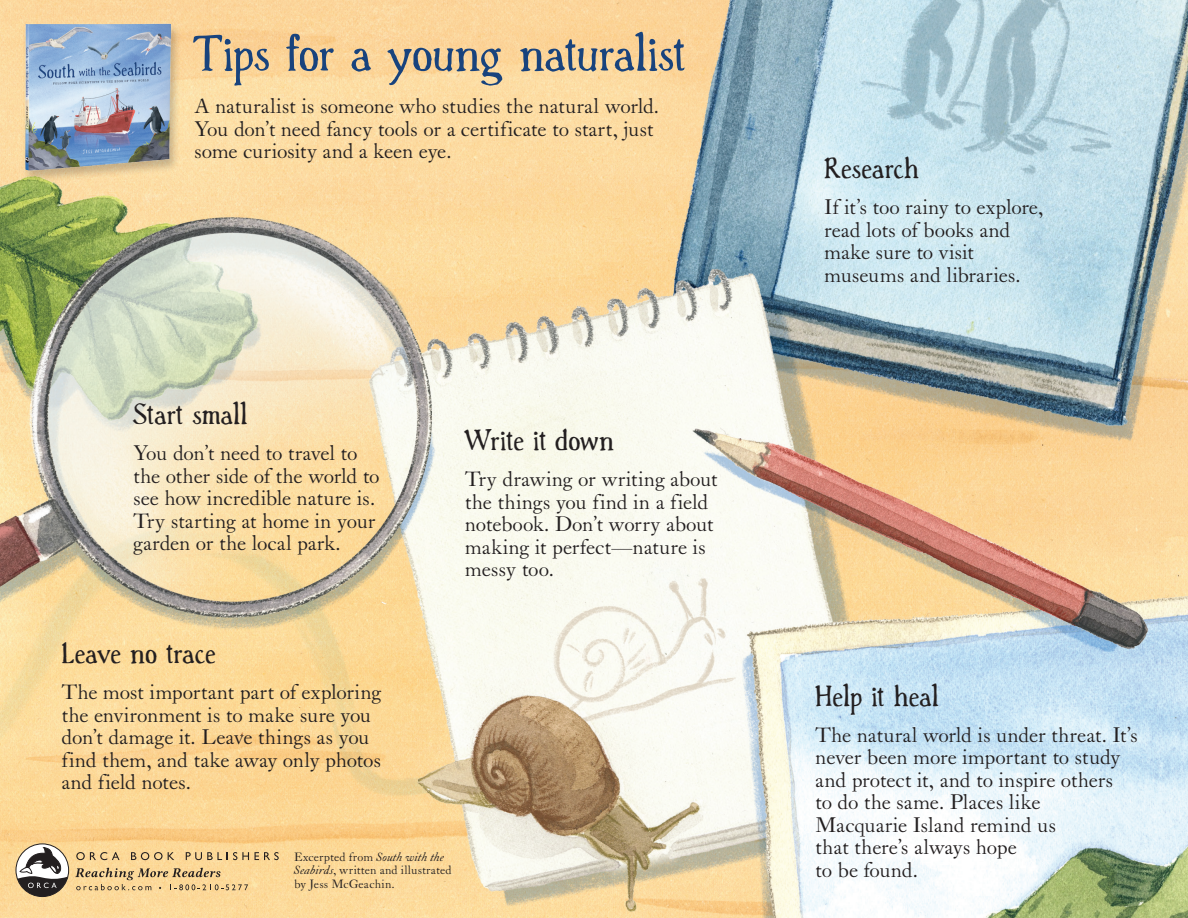
<style>
.page{position:relative;width:1188px;height:918px;background:#fff}
.page>*{position:absolute;margin:0;border:0;box-sizing:border-box;transform-origin:0 0}
.t1{font:54px "Han Srf";letter-spacing:-.02em;color:#18437d}
.t2{font:31.5px "Han Srf";letter-spacing:-.015em;color:#231f20}
.t3{font:21px/22.5px "LTC Caslon Pro";letter-spacing:-.02em;color:#231f20}
.t4{font:12px/13.5px "LTC Caslon Pro";letter-spacing:.005em;color:#231f20}
.s1{font-style:italic}
</style>
<div class="page">
<img style="left:0;top:0;width:1188px;height:918px">
<img style="left:0;top:0;width:255px;height:200px">
<svg style="left:17px;top:847px;width:51px;height:50px"></svg>
<svg style="left:76px;top:852px;width:44px;height:8px"></svg>
<svg style="left:131px;top:852px;width:43px;height:8px"></svg>
<svg style="left:186px;top:852px;width:63px;height:8px"></svg>
<svg style="left:255px;top:852px;width:24px;height:8px"></svg>
<svg style="left:75px;top:868px;width:173px;height:22px;background:#d9bb85"></svg>
<h1 class="t1" style="left:194px;top:25px;width:494px">Tips for a young naturalist</h1>
<p class="t3" style="left:194px;top:96px;width:467px">A naturalist is someone who studies the natural world.<br>You don’t need fancy tools or a certificate to start, just some curiosity and a keen eye.</p>
<h2 class="t2" style="left:133px;top:398px;width:117px">Start small</h2>
<p class="t3" style="left:133px;top:443px;width:248px">You don’t need to travel to the other side of the world to see how incredible nature is.<br>Try starting at home in your garden or the local park.</p>
<h2 class="t2" style="left:62px;top:637px;width:156px">Leave no trace</h2>
<p class="t3" style="left:62px;top:682px;width:321px">The most important part of exploring the environment is to make sure you don’t damage it. Leave things as you find them, and take away only photos and field notes.</p>
<h2 class="t2" style="left:465px;top:424px;width:151px">Write it down</h2>
<p class="t3" style="left:465px;top:469px;width:255px">Try drawing or writing about the things you find in a field notebook. Don’t worry about making it perfect—nature is messy too.</p>
<p class="t4" style="left:294px;top:851px;width:159px">Excerpted from <span class="s1">South with the<br>Seabirds</span>, written and illustrated by Jess McGeachin.</p>
<h2 class="t2" style="left:824px;top:152px;width:97px">Research</h2>
<p class="t3" style="left:824px;top:197px;width:221px">If it’s too rainy to explore, read lots of books and make sure to visit museums and libraries.</p>
<h2 class="t2" style="left:815px;top:680px;width:126px">Help it heal</h2>
<p class="t3" style="left:815px;top:724px;width:324px">The natural world is under threat. It’s never been more important to study and protect it, and to inspire others<br>to do the same. Places like<br>Macquarie Island remind us<br>that there’s always hope<br>to be found.</p>
</div>
